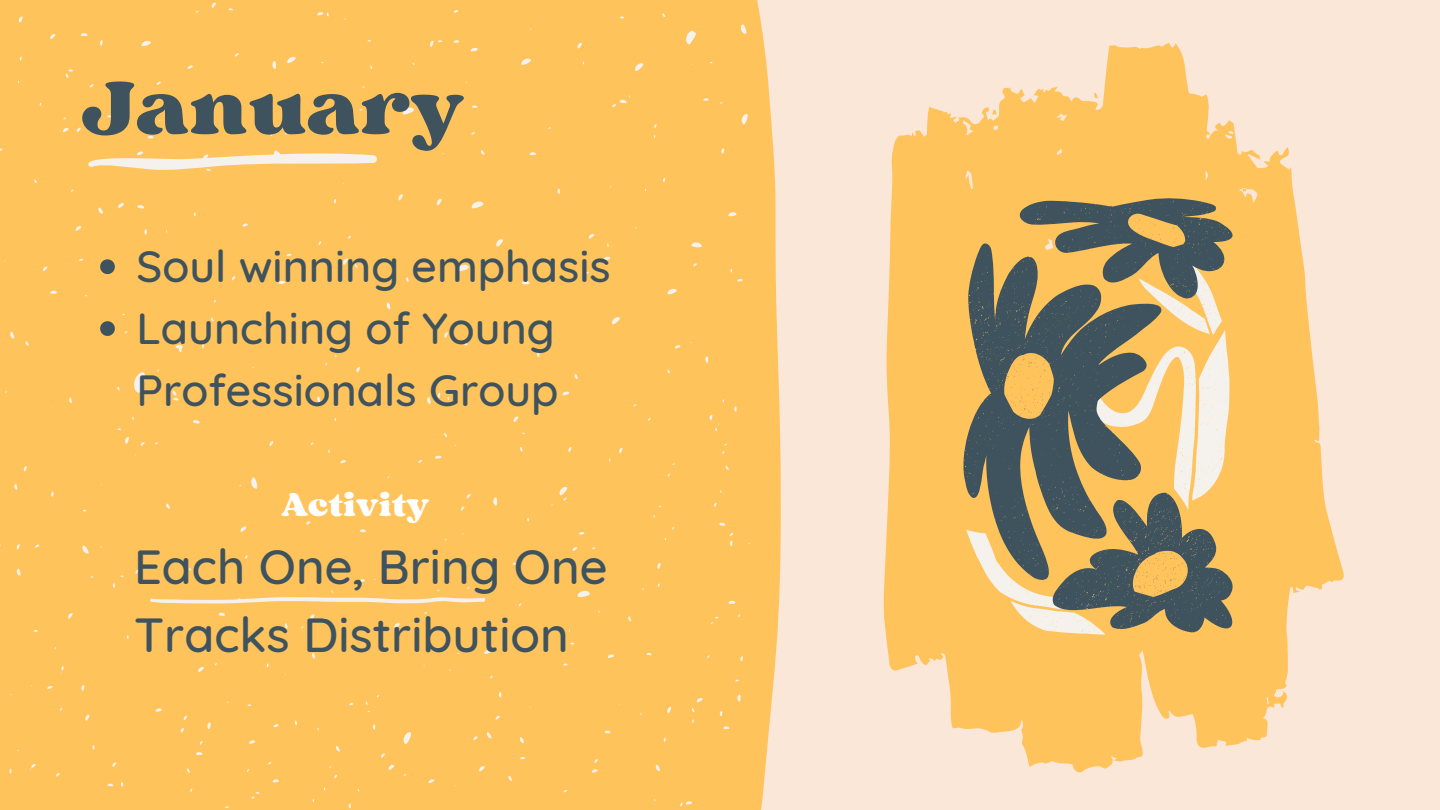
<style>
.page{position:relative;width:1440px;height:810px;background:#fae7d8}
.page>*{position:absolute;margin:0;border:0;box-sizing:border-box;transform-origin:0 0}
.t1{font:79.4px "Sergio Trendy";color:#3e535e}
.t2{font:500 48.8px "Quicksand";color:#3e535e}
.t3{font:500 44.5px/61.8px "Quicksand";color:#3e535e}
.t4{font:34px "Sergio Trendy";color:#fff}
</style>
<div class="page">
<svg style="left:762px;top:30px;width:19px;height:772px;fill:#ffc35c"></svg>
<div style="left:0;top:0;width:762px;height:810px;background:#ffc35c"></div>
<svg style="left:883px;top:42px;width:461px;height:731px;fill:#ffc35c"></svg>
<svg style="left:963px;top:197px;width:270px;height:435px;background:#b4a176"></svg>
<svg style="left:1004px;top:214px;width:184px;height:383px;background:#9a8b65"></svg>
<svg style="left:87px;top:137px;width:291px;height:48px;background:#fdcc77"></svg>
<svg style="left:150px;top:576px;width:336px;height:48px;background:#fec668"></svg>
<svg style="left:100px;top:259px;width:15px;height:15px"></svg>
<svg style="left:100px;top:321px;width:15px;height:15px"></svg>
<p class="t1" style="left:81px;top:58px;width:385px">January</p>
<p class="t3" style="left:137px;top:234px;width:476px">Soul winning emphasis</p>
<p class="t3" style="left:137px;top:296px;width:423px">Launching of Young<br>Professionals Group</p>
<p class="t4" style="left:281px;top:484px;width:150px">Activity</p>
<p class="t2" style="left:134px;top:535px;width:475px">Each One, Bring One</p>
<p class="t2" style="left:134px;top:603px;width:436px">Tracks Distribution</p>
</div>
